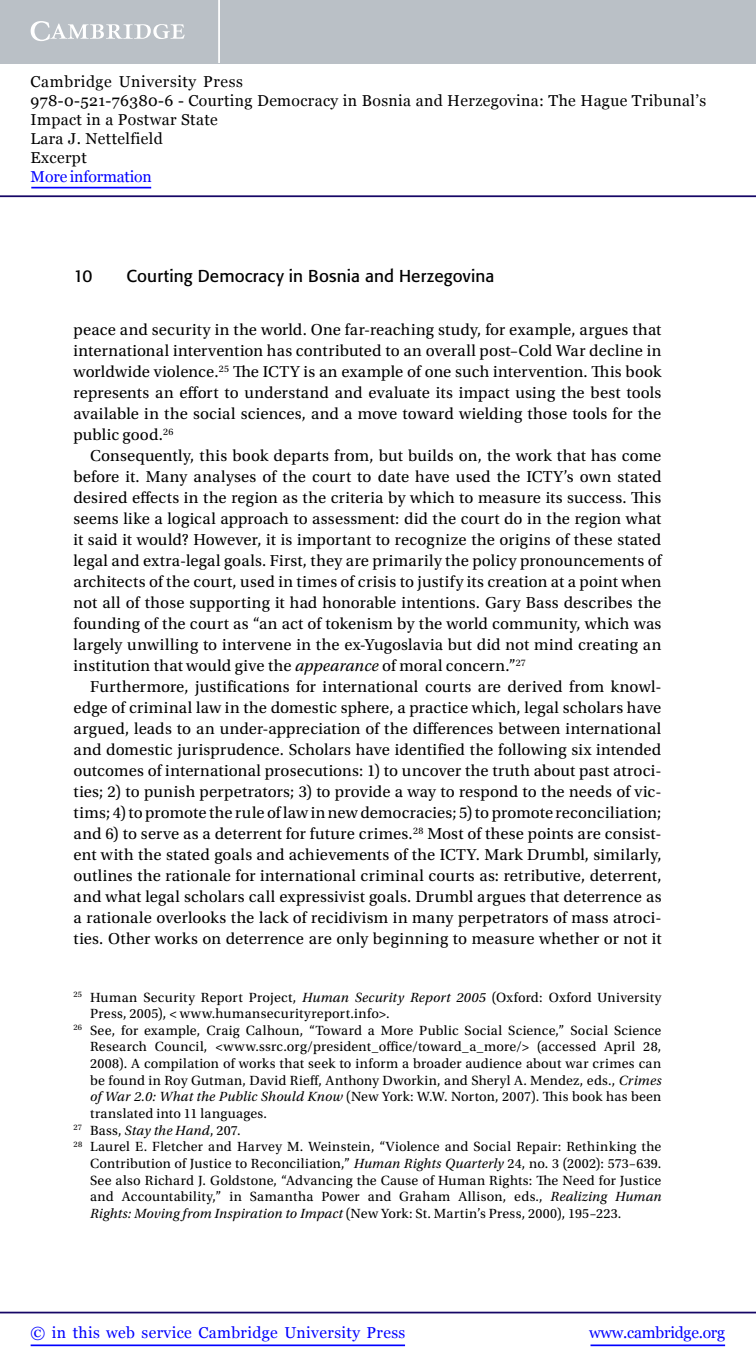
<style>
.page{position:relative;width:756px;height:1371px;background:#fff}
.page>*{position:absolute;margin:0;border:0;box-sizing:border-box;transform-origin:0 0}
.t1{font:17.15px "Formata";letter-spacing:.005em;color:#000}
.t2{font:16.62px/21px "Utopia Std";color:#000;text-align:justify}
.t3{font:15.75px/18.9px "Georgia";letter-spacing:.025em;color:#000}
.t4{font:15.75px "Georgia";letter-spacing:.025em;color:#00f}
.t5{font:15.75px "Georgia";letter-spacing:-.015em;color:#00f}
.t6{font:15.75px "Georgia";letter-spacing:-.01em;color:#00f}
.t7{font:14px "Utopia Std";letter-spacing:.015em;color:#000}
.t8{font:italic 14px "Utopia Std";letter-spacing:.015em;color:#000}
.s1{font-style:italic}
.s2{font-style:normal}
</style>
<div class="page">
<hr style="left:591px;top:1344px;width:134px;height:1px;background:#00f">
<hr style="left:0;top:1311px;width:756px;height:2px;background:#150666">
<hr style="left:31px;top:1344px;width:374px;height:1px;background:#00f">
<div style="left:0;top:0;width:756px;height:63px;background:#bac0c6"></div>
<svg style="left:31px;top:21px;width:154px;height:20px"></svg>
<hr style="left:218px;top:0;width:2px;height:63px;background:#fff">
<hr style="left:0;top:195px;width:756px;height:2px;background:#150666">
<hr style="left:31px;top:187px;width:120px;height:1px;background:#00f">
<p class="t3" style="left:31px;top:72px;width:677px">Cambridge University Press<br>978-0-521-76380-6 - Courting Democracy in Bosnia and Herzegovina: The Hague Tribunal’s Impact in a Postwar State<br>Lara J. Nettelfield<br>Excerpt</p>
<p class="t6" style="left:31px;top:167px;width:123px">More information</p>
<p class="t1" style="left:74px;top:266px;width:21px">10</p>
<p class="t1" style="left:126px;top:266px;width:369px">Courting Democracy in Bosnia and Herzegovina</p>
<p class="t2" style="left:73px;top:319px;width:590px">peace and security in the world. One far-reaching study, for example, argues that international intervention has contributed to an overall post–Cold War decline in worldwide violence.<sup>25</sup> The ICTY is an example of one such intervention. This book represents an effort to understand and evaluate its impact using the best tools available in the social sciences, and a move toward wielding those tools for the public good.<sup>26</sup></p>
<p class="t2" style="left:74px;top:445px;width:590px;text-indent:17px">Consequently, this book departs from, but builds on, the work that has come before it. Many analyses of the court to date have used the ICTY’s own stated desired effects in the region as the criteria by which to measure its success. This seems like a logical approach to assessment: did the court do in the region what it said it would? However, it is important to recognize the origins of these stated legal and extra-legal goals. First, they are primarily the policy pronouncements of architects of the court, used in times of crisis to justify its creation at a point when not all of those supporting it had honorable intentions. Gary Bass describes the founding of the court as “an act of tokenism by the world community, which was largely unwilling to intervene in the ex-Yugoslavia but did not mind creating an institution that would give the <span class="s1">appearance</span> of moral concern.”<sup>27</sup></p>
<p class="t2" style="left:74px;top:676px;width:590px;text-indent:17px">Furthermore, justifications for international courts are derived from knowl&shy;edge of criminal law in the domestic sphere, a practice which, legal scholars have argued, leads to an under-appreciation of the differences between international and domestic jurisprudence. Scholars have identified the following six intended outcomes of international prosecutions: 1) to uncover the truth about past atroci&shy;ties; 2) to punish perpetrators; 3) to provide a way to respond to the needs of vic&shy;tims; 4) to promote the rule of law in new democracies; 5) to promote reconciliation; and 6) to serve as a deterrent for future crimes.<sup>28</sup> Most of these points are consist&shy;ent with the stated goals and achievements of the ICTY. Mark Drumbl, similarly, outlines the rationale for international criminal courts as: retributive, deterrent, and what legal scholars call expressivist goals. Drumbl argues that deterrence as a rationale overlooks the lack of recidivism in many perpetrators of mass atroci&shy;ties. Other works on deterrence are only beginning to measure whether or not it</p>
<p class="t7" style="left:74px;top:989px;width:590px"><sup>25</sup> Human Security Report Project, <span class="s1">Human Security Report 2005</span> (Oxford: Oxford University</p>
<p class="t7" style="left:90px;top:1006px;width:301px">Press, 2005), &lt; www.humansecurityreport.info&gt;.</p>
<p class="t7" style="left:74px;top:1022px;width:589px"><sup>26</sup> See, for example, Craig Calhoun, “Toward a More Public Social Science,” Social Science</p>
<p class="t7" style="left:90px;top:1039px;width:573px">Research Council, &lt;www.ssrc.org/president_office/toward_a_more/&gt; (accessed April 28,</p>
<p class="t7" style="left:90px;top:1055px;width:573px">2008). A compilation of works that seek to inform a broader audience about war crimes can</p>
<p class="t7" style="left:90px;top:1072px;width:573px">be found in Roy Gutman, David Rieff, Anthony Dworkin, and Sheryl A. Mendez, eds., <span class="s1">Crimes</span></p>
<p class="t7" style="left:90px;top:1089px;width:573px"><span class="s1">of War 2.0: What the Public Should Know</span> (New York: W.W. Norton, 2007). This book has been</p>
<p class="t7" style="left:90px;top:1105px;width:178px">translated into 11 languages.</p>
<p class="t8" style="left:74px;top:1122px;width:169px"><sup>27</sup> <span class="s2">Bass,</span> Stay the Hand<span class="s2">, 207.</span></p>
<p class="t7" style="left:74px;top:1139px;width:589px"><sup>28</sup> Laurel E. Fletcher and Harvey M. Weinstein, “Violence and Social Repair: Rethinking the</p>
<p class="t7" style="left:90px;top:1155px;width:573px">Contribution of Justice to Reconciliation,” <span class="s1">Human Rights Quarterly</span> 24, no. 3 (2002): 573–639.</p>
<p class="t7" style="left:90px;top:1172px;width:573px">See also Richard J. Goldstone, “Advancing the Cause of Human Rights: The Need for Justice</p>
<p class="t7" style="left:90px;top:1188px;width:573px">and Accountability,” in Samantha Power and Graham Allison, eds., <span class="s1">Realizing Human</span></p>
<p class="t7" style="left:90px;top:1205px;width:533px"><span class="s1">Rights: Moving from Inspiration to Impact</span> (New York: St. Martin’s Press, 2000), 195–223.</p>
<p class="t4" style="left:31px;top:1323px;width:376px">© in this web service Cambridge University Press</p>
<p class="t5" style="left:589px;top:1323px;width:137px">www.cambridge.org</p>
</div>
